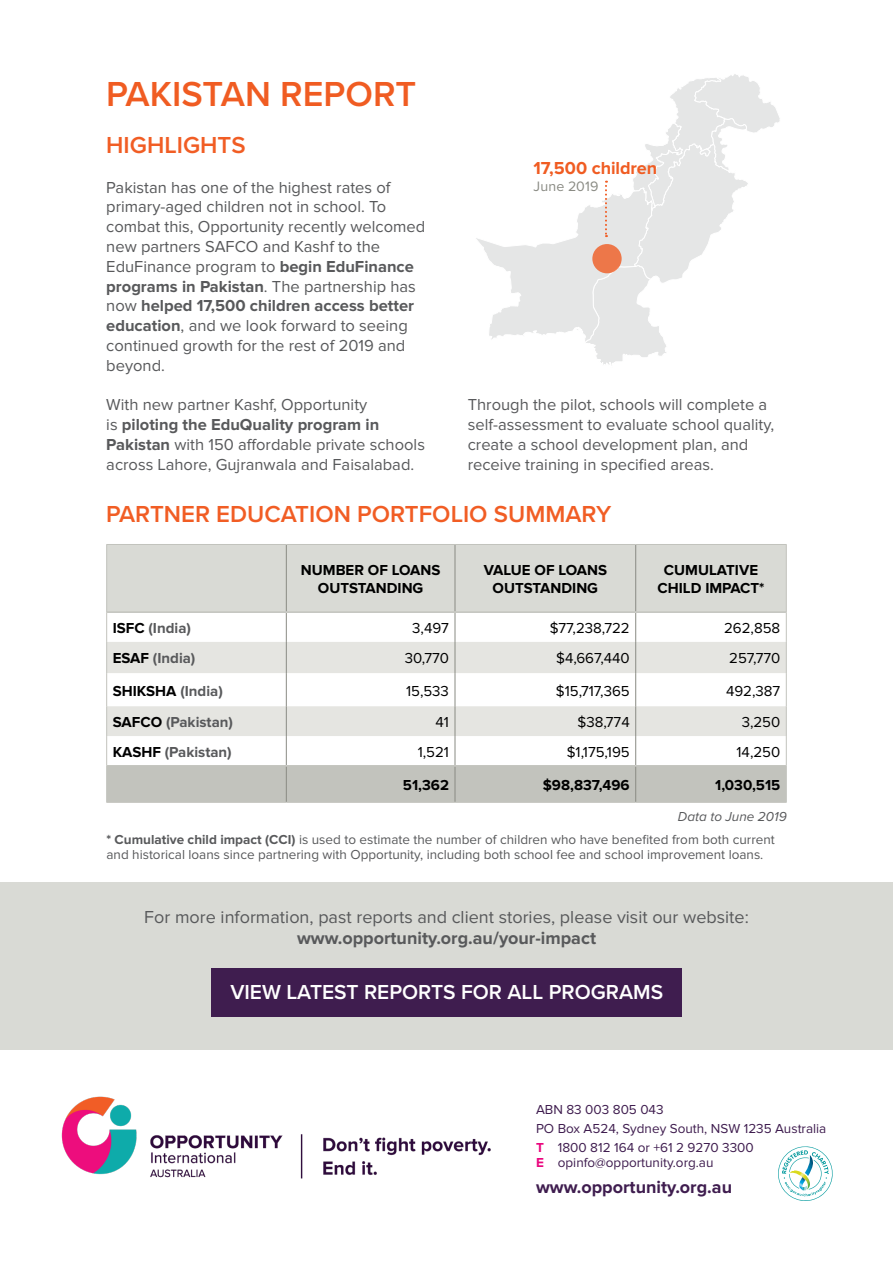
<style>
.page{position:relative;width:893px;height:1263px;background:#fff}
.page>*{position:absolute;margin:0;border:0;box-sizing:border-box;transform-origin:0 0}
.t1{font:600 36px "Proxima Nova";color:#f05c22}
.t2{font:600 24px "Proxima Nova";color:#f15d24}
.t3{font:600 21px "Proxima Nova";color:#fff}
.t4{font:18px "Proxima Nova";color:#58595b}
.t5{font:700 18px "Proxima Nova";color:#58595b}
.t6{font:700 18px "Proxima Nova";color:#3f1d4f}
.t7{font:700 18px "Proxima Nova";letter-spacing:-.005em;color:#f05c22}
.t8{font:16.5px/19.8px "Proxima Nova";color:#58595b}
.t9{font:700 15px/18px "Proxima Nova";color:#000;text-align:center}
.t10{font:15px "Proxima Nova";color:#000}
.t11{font:700 15px "Proxima Nova";color:#58595b}
.t12{font:14.1px "Proxima Nova";letter-spacing:.01em;color:#8a8b84}
.t13{font:13.5px/15px "Proxima Nova";color:#58595b}
.t14{font:13.5px/19.2px "Proxima Nova";color:#3f1d4f}
.t15{font:italic 13.5px "Proxima Nova";color:#58595b}
.s1{font-weight:700}
.s2{color:#000}
.s3{color:#58595b}
.s4{font-weight:700;color:#ea057e}
</style>
<div class="page">
<img style="left:61px;top:1096px;width:430px;height:83px">
<div style="left:0;top:883px;width:893px;height:167px;background:#d9dad5"></div>
<div style="left:212px;top:968px;width:470px;height:49px;background:#3f1d4f"></div>
<svg style="left:778px;top:1146px;width:55px;height:55px"></svg>
<svg style="left:476px;top:74px;width:304px;height:291px"></svg>
<div style="left:592px;top:244px;width:30px;height:29px;background:#ed7749;border-radius:50%"></div>
<div style="left:107px;top:545px;width:679px;height:66px;background:#d9dad5"></div>
<svg style="left:107px;top:642px;width:679px;height:94px;fill:#e5e5e1"></svg>
<hr style="left:286px;top:545px;width:1px;height:66px;background:#8a8b84">
<hr style="left:455px;top:545px;width:1px;height:66px;background:#8a8b84">
<hr style="left:635px;top:545px;width:1px;height:66px;background:#8a8b84">
<svg style="left:286px;top:613px;width:1px;height:29px"></svg>
<svg style="left:455px;top:613px;width:1px;height:29px"></svg>
<svg style="left:635px;top:613px;width:1px;height:29px"></svg>
<hr style="left:286px;top:642px;width:1px;height:31px;background:#8a8b84">
<hr style="left:455px;top:642px;width:1px;height:31px;background:#8a8b84">
<hr style="left:635px;top:642px;width:1px;height:31px;background:#8a8b84">
<hr style="left:286px;top:673px;width:1px;height:33px;background:#8a8b84">
<hr style="left:455px;top:673px;width:1px;height:33px;background:#8a8b84">
<hr style="left:635px;top:673px;width:1px;height:33px;background:#8a8b84">
<hr style="left:286px;top:706px;width:1px;height:30px;background:#8a8b84">
<hr style="left:455px;top:706px;width:1px;height:30px;background:#8a8b84">
<hr style="left:635px;top:706px;width:1px;height:30px;background:#8a8b84">
<svg style="left:107px;top:736px;width:679px;height:66px"></svg>
<hr style="left:286px;top:766px;width:1px;height:36px;background:#8a8b84">
<hr style="left:455px;top:766px;width:1px;height:36px;background:#8a8b84">
<hr style="left:635px;top:766px;width:1px;height:36px;background:#8a8b84">
<hr style="left:786px;top:545px;width:1px;height:67px;background:#c2c3bd">
<hr style="left:106px;top:612px;width:1px;height:30px;background:#c2c3bd">
<hr style="left:786px;top:612px;width:1px;height:30px;background:#c2c3bd">
<hr style="left:106px;top:642px;width:1px;height:31px;background:#c2c3bd">
<hr style="left:786px;top:642px;width:1px;height:31px;background:#c2c3bd">
<hr style="left:106px;top:673px;width:1px;height:33px;background:#c2c3bd">
<hr style="left:786px;top:673px;width:1px;height:33px;background:#c2c3bd">
<hr style="left:106px;top:706px;width:1px;height:30px;background:#c2c3bd">
<hr style="left:786px;top:706px;width:1px;height:30px;background:#c2c3bd">
<hr style="left:106px;top:736px;width:1px;height:30px;background:#c2c3bd">
<hr style="left:786px;top:736px;width:1px;height:30px;background:#c2c3bd">
<hr style="left:786px;top:766px;width:1px;height:36px;background:#c2c3bd">
<hr style="left:107px;top:765px;width:179px;height:1px;background:#c2c3bd">
<hr style="left:286px;top:765px;width:169px;height:1px;background:#c2c3bd">
<hr style="left:455px;top:765px;width:181px;height:1px;background:#c2c3bd">
<hr style="left:636px;top:765px;width:150px;height:1px;background:#c2c3bd">
<hr style="left:106px;top:766px;width:1px;height:36px;background:#c2c3bd">
<hr style="left:106px;top:802px;width:180px;height:1px;background:#c2c3bd">
<hr style="left:286px;top:802px;width:169px;height:1px;background:#c2c3bd">
<hr style="left:455px;top:802px;width:181px;height:1px;background:#c2c3bd">
<hr style="left:636px;top:802px;width:151px;height:1px;background:#c2c3bd">
<hr style="left:106px;top:544px;width:180px;height:1px;background:#c2c3bd">
<hr style="left:106px;top:545px;width:1px;height:67px;background:#c2c3bd">
<hr style="left:286px;top:544px;width:169px;height:1px;background:#c2c3bd">
<hr style="left:455px;top:544px;width:181px;height:1px;background:#c2c3bd">
<hr style="left:636px;top:544px;width:151px;height:1px;background:#c2c3bd">
<hr style="left:107px;top:611px;width:179px;height:2px;background:#c2c3bd">
<hr style="left:286px;top:611px;width:169px;height:2px;background:#c2c3bd">
<hr style="left:455px;top:611px;width:181px;height:2px;background:#c2c3bd">
<hr style="left:636px;top:611px;width:150px;height:2px;background:#c2c3bd">
<h1 class="t1" style="left:106px;top:67px;width:311px">PAKISTAN REPORT</h1>
<h2 class="t2" style="left:106px;top:127px;width:141px">HIGHLIGHTS</h2>
<p class="t8" style="left:106px;top:177px;width:320px">Pakistan has one of the highest rates of primary-aged children not in school. To combat this, Opportunity recently welcomed new partners SAFCO and Kashf to the EduFinance program to <span class="s1">begin EduFinance programs in Pakistan</span>. The partnership has now <span class="s1">helped 17,500 children access better education</span>, and we look forward to seeing continued growth for the rest of 2019 and beyond.</p>
<p class="t8" style="left:106px;top:395px;width:320px">With new partner Kashf, Opportunity<br>is <span class="s1">piloting the EduQuality program in Pakistan</span> with 150 affordable private schools across Lahore, Gujranwala and Faisalabad.</p>
<p class="t8" style="left:468px;top:395px;width:308px">Through the pilot, schools will complete a self-assessment to evaluate school quality, create a school development plan, and receive training in specified areas.</p>
<p class="t7" style="left:534px;top:157px;width:125px">17,500 children</p>
<p class="t12" style="left:534px;top:178px;width:66px">June 2019</p>
<h2 class="t2" style="left:106px;top:496px;width:507px">PARTNER EDUCATION PORTFOLIO SUMMARY</h2>
<p class="t9" style="left:301px;top:562px;width:141px">NUMBER OF LOANS<br>OUTSTANDING</p>
<p class="t9" style="left:484px;top:562px;width:125px">VALUE OF LOANS<br>OUTSTANDING</p>
<p class="t9" style="left:657px;top:562px;width:109px">CUMULATIVE<br>CHILD IMPACT*</p>
<p class="t11" style="left:113px;top:619px;width:80px"><span class="s2">ISFC</span> (India)</p>
<p class="t10" style="left:412px;top:619px;width:38px">3,497</p>
<p class="t10" style="left:550px;top:619px;width:82px">$77,238,722</p>
<p class="t10" style="left:724px;top:619px;width:58px">262,858</p>
<p class="t11" style="left:113px;top:650px;width:84px"><span class="s2">ESAF</span> (India)</p>
<p class="t10" style="left:405px;top:650px;width:46px">30,770</p>
<p class="t10" style="left:556px;top:650px;width:75px">$4,667,440</p>
<p class="t10" style="left:729px;top:650px;width:53px">257,770</p>
<p class="t9" style="left:113px;top:682px;width:112px">SHIKSHA <span class="s3">(India)</span></p>
<p class="t10" style="left:406px;top:682px;width:44px">15,533</p>
<p class="t10" style="left:556px;top:682px;width:75px">$15,717,365</p>
<p class="t10" style="left:726px;top:682px;width:56px">492,387</p>
<p class="t11" style="left:113px;top:713px;width:122px"><span class="s2">SAFCO</span> (Pakistan)</p>
<p class="t10" style="left:436px;top:713px;width:15px">41</p>
<p class="t10" style="left:577px;top:713px;width:54px">$38,774</p>
<p class="t10" style="left:742px;top:713px;width:40px">3,250</p>
<p class="t11" style="left:113px;top:743px;width:121px"><span class="s2">KASHF</span> (Pakistan)</p>
<p class="t10" style="left:418px;top:743px;width:33px">1,521</p>
<p class="t10" style="left:567px;top:743px;width:64px">$1,175,195</p>
<p class="t10" style="left:736px;top:743px;width:45px">14,250</p>
<p class="t9" style="left:403px;top:776px;width:48px">51,362</p>
<p class="t9" style="left:543px;top:776px;width:88px">$98,837,496</p>
<p class="t9" style="left:715px;top:776px;width:67px">1,030,515</p>
<p class="t15" style="left:678px;top:808px;width:110px">Data to June 2019</p>
<p class="t13" style="left:106px;top:832px;width:670px"><span class="s1">* Cumulative child impact (CCI)</span> is used to estimate the number of children who have benefited from both current and historical loans since partnering with Opportunity, including both school fee and school improvement loans.</p>
<p class="t4" style="left:144px;top:907px;width:606px">For more information, past reports and client stories, please visit our website:</p>
<p class="t5" style="left:297px;top:928px;width:301px">www.opportunity.org.au/your-impact</p>
<p class="t3" style="left:230px;top:976px;width:434px">VIEW LATEST REPORTS FOR ALL PROGRAMS</p>
<p class="t14" style="left:536px;top:1100px;width:292px">ABN 83 003 805 043<br>PO Box A524, Sydney South, NSW 1235 Australia<br><span class="s4">T</span> 1800 812 164 or +61 2 9270 3300</p>
<p class="t14" style="left:536px;top:1153px;width:179px"><span class="s4">E</span> opinfo@opportunity.org.au</p>
<p class="t6" style="left:536px;top:1176px;width:198px">www.opportunity.org.au</p>
</div>
